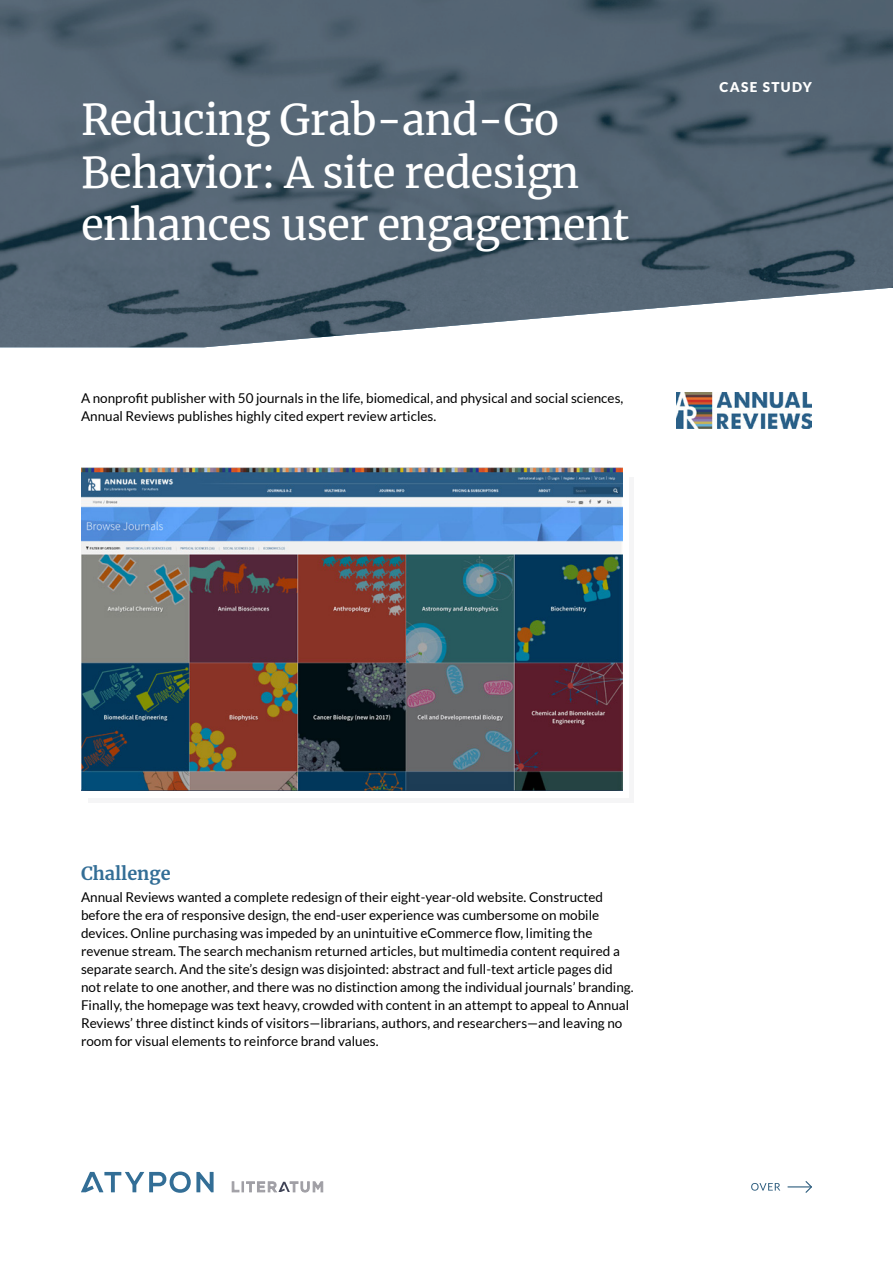
<style>
.page{position:relative;width:893px;height:1263px;background:#fff}
.page>*{position:absolute;margin:0;border:0;box-sizing:border-box;transform-origin:0 0}
.t1{font:42px/52.5px "Merriweather";letter-spacing:-.015em;color:#fff}
.t2{font:700 18px "Merriweather";color:#336e96}
.t3{font:13.5px/18px "Lato";color:#000}
.t4{font:900 13.5px "Lato";letter-spacing:.1em;color:#fff}
</style>
<div class="page">
<svg style="left:81px;top:1171px;width:133px;height:22px"></svg>
<svg style="left:0;top:0;width:893px;height:347px;fill:#566674"></svg>
<svg style="left:232px;top:1181px;width:91px;height:11px"></svg>
<svg style="left:751px;top:1183px;width:29px;height:8px"></svg>
<svg style="left:787px;top:1181px;width:25px;height:12px"></svg>
<hr style="left:88px;top:798px;width:546px;height:4px;background:#f5f5f6">
<hr style="left:630px;top:478px;width:4px;height:320px;background:#f5f5f6">
<img style="left:81px;top:468px;width:541px;height:322px">
<img style="left:676px;top:392px;width:136px;height:37px">
<h1 class="t1" style="left:81px;top:93px;width:550px">Reducing Grab-and-Go<br>Behavior: A site redesign enhances user engagement</h1>
<p class="t3" style="left:81px;top:389px;width:544px">A nonprofit publisher with 50 journals in the life, biomedical, and physical and social sciences,<br>Annual Reviews publishes highly cited expert review articles.</p>
<p class="t4" style="left:720px;top:79px;width:94px">CASE STUDY</p>
<h2 class="t2" style="left:81px;top:861px;width:91px">Challenge</h2>
<p class="t3" style="left:81px;top:888px;width:554px">Annual Reviews wanted a complete redesign of their eight-year-old website. Constructed before the era of responsive design, the end-user experience was cumbersome on mobile devices. Online purchasing was impeded by an unintuitive eCommerce flow, limiting the revenue stream. The search mechanism returned articles, but multimedia content required a separate search. And the site’s design was disjointed: abstract and full-text article pages did not relate to one another, and there was no distinction among the individual journals’ branding.<br>Finally, the homepage was text heavy, crowded with content in an attempt to appeal to Annual Reviews’ three distinct kinds of visitors—librarians, authors, and researchers—and leaving no room for visual elements to reinforce brand values.</p>
</div>
